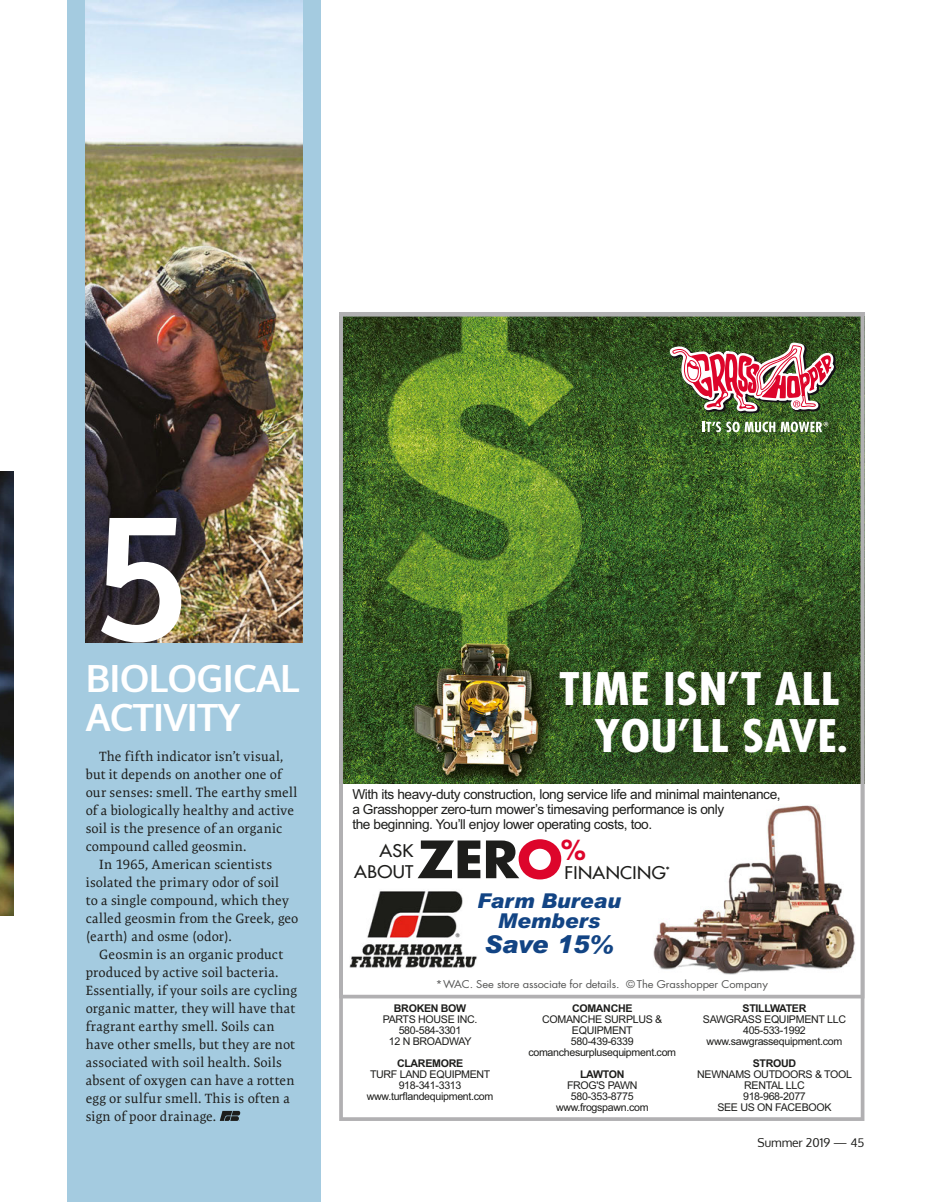
<style>
.page{position:relative;width:932px;height:1202px;background:#fff}
.page>*{position:absolute;margin:0;border:0;box-sizing:border-box;transform-origin:0 0}
.t1{font:700 172.5px "Oxygen";color:#fff}
.t2{font:700 49.95px "Futura";color:#1d1d1b;scale:1.06 1}
.t3{font:700 condensed 43.65px/46.5px "Futura";letter-spacing:.01em;color:#fff;text-align:right;scale:1.14 1}
.t4{font:700 37.5px/39px "Oxygen";letter-spacing:-.02em;color:#fff}
.t5{font:italic 900 24.6px "Arial";letter-spacing:-.015em;color:#124484}
.t6{font:italic 900 20.4px/20.4px "Arial";color:#124484;text-align:center}
.t7{font:16.95px "Futura";letter-spacing:.02em;color:#1d1d1b;scale:1.06 1}
.t8{font:13.65px/15.1px "Arial";letter-spacing:-.03em;color:#1d1d1b}
.t9{font:13.5px "Expo Serif Pro";letter-spacing:.015em;color:#1d1d1b}
.t10{font:12px "Oxygen";color:#1d1d1b}
.t11{font:10.65px/11.1px "Arial";letter-spacing:-.03em;color:#1d1d1b;text-align:center}
.t12{font:700 10.65px "Arial";letter-spacing:-.03em;color:#1d1d1b}
.t13{font:10.5px "Futura";letter-spacing:-.01em;color:#575756;scale:1.06 1}
.s1{font-size:38.85px}
.s2{font-size:35.4px}
.s3{color:#dd052b}
</style>
<div class="page">
<img style="left:0;top:471px;width:13px;height:444px">
<div style="left:68px;top:0;width:253px;height:1202px;background:#a4cbe0"></div>
<img style="left:86px;top:0;width:217px;height:642px">
<svg style="left:220px;top:1110px;width:20px;height:11px"></svg>
<img style="left:339px;top:313px;width:525px;height:807px">
<h1 class="t1" style="left:92px;top:470px;width:97px">5</h1>
<h3 class="t4" style="left:86px;top:660px;width:215px">BIOLOGICAL<br>ACTIVITY</h3>
<p class="t9" style="left:99px;top:748px;width:186px">The fifth indicator isn’t visual,</p>
<p class="t9" style="left:86px;top:766px;width:197px">but it depends on another one of</p>
<p class="t9" style="left:86px;top:784px;width:213px">our senses: smell. The earthy smell</p>
<p class="t9" style="left:86px;top:802px;width:210px">of a biologically healthy and active</p>
<p class="t9" style="left:86px;top:820px;width:198px">soil is the presence of an organic</p>
<p class="t9" style="left:86px;top:838px;width:162px">compound called geosmin.</p>
<p class="t9" style="left:99px;top:856px;width:174px">In 1965, American scientists</p>
<p class="t9" style="left:86px;top:874px;width:195px">isolated the primary odor of soil</p>
<p class="t9" style="left:86px;top:892px;width:205px">to a single compound, which they</p>
<p class="t9" style="left:86px;top:910px;width:214px">called geosmin from the Greek, geo</p>
<p class="t9" style="left:86px;top:928px;width:148px">(earth) and osme (odor).</p>
<p class="t9" style="left:99px;top:946px;width:185px">Geosmin is an organic product</p>
<p class="t9" style="left:86px;top:964px;width:194px">produced by active soil bacteria.</p>
<p class="t9" style="left:86px;top:982px;width:213px">Essentially, if your soils are cycling</p>
<p class="t9" style="left:86px;top:1000px;width:211px">organic matter, they will have that</p>
<p class="t9" style="left:86px;top:1018px;width:190px">fragrant earthy smell. Soils can</p>
<p class="t9" style="left:86px;top:1036px;width:211px">have other smells, but they are not</p>
<p class="t9" style="left:86px;top:1054px;width:198px">associated with soil health. Soils</p>
<p class="t9" style="left:86px;top:1072px;width:210px">absent of oxygen can have a rotten</p>
<p class="t9" style="left:86px;top:1090px;width:205px">egg or sulfur smell. This is often a</p>
<p class="t9" style="left:86px;top:1108px;width:132px">sign of poor drainage.</p>
<h3 class="t3" style="left:559px;top:665px;width:254px">TIME ISN<span class="s1">’</span>T ALL<br>YOU<span class="s1">’</span>LL SAVE<span class="s2">.</span></h3>
<p class="t8" style="left:352px;top:786px;width:430px">With its heavy-duty construction, long service life and minimal maintenance, a Grasshopper zero-turn mower’s timesaving performance is only<br>the beginning. You’ll enjoy lower operating costs, too.</p>
<p class="t7" style="left:379px;top:839px;width:34px">ASK</p>
<h2 class="t2" style="left:417px;top:824px;width:161px">ZER<span class="s3">O</span><sup>%</sup></h2>
<p class="t7" style="left:354px;top:861px;width:57px">ABOUT</p>
<p class="t7" style="left:564px;top:861px;width:101px">FINANCING<sup>*</sup></p>
<h3 class="t6" style="left:477px;top:889px;width:145px">Farm Bureau<br>Members</h3>
<h3 class="t5" style="left:484px;top:928px;width:131px">Save 15%</h3>
<p class="t13" style="left:435px;top:977px;width:315px">* WAC. See store associate for details. © The Grasshopper Company</p>
<p class="t12" style="left:394px;top:1000px;width:74px">BROKEN BOW</p>
<p class="t11" style="left:382px;top:1013px;width:96px">PARTS HOUSE INC.<br>580-584-3301<br>12 N BROADWAY</p>
<p class="t12" style="left:397px;top:1055px;width:68px">CLAREMORE</p>
<p class="t11" style="left:367px;top:1068px;width:128px">TURF LAND EQUIPMENT<br>918-341-3313 www.turflandequipment.com</p>
<p class="t12" style="left:572px;top:1000px;width:62px">COMANCHE</p>
<p class="t11" style="left:528px;top:1013px;width:149px">COMANCHE SURPLUS &amp;<br>EQUIPMENT<br>580-439-6339 comanchesurplusequipment.com</p>
<p class="t12" style="left:580px;top:1066px;width:46px">LAWTON</p>
<p class="t11" style="left:556px;top:1079px;width:94px">FROG'S PAWN<br>580-353-8775 www.frogspawn.com</p>
<p class="t12" style="left:742px;top:1000px;width:65px">STILLWATER</p>
<p class="t11" style="left:703px;top:1013px;width:145px">SAWGRASS EQUIPMENT LLC<br>405-533-1992 www.sawgrassequipment.com</p>
<p class="t12" style="left:752px;top:1055px;width:45px">STROUD</p>
<p class="t11" style="left:697px;top:1068px;width:156px">NEWNAMS OUTDOORS &amp; TOOL<br>RENTAL LLC<br>918-968-2077<br>SEE US ON FACEBOOK</p>
<p class="t10" style="left:757px;top:1134px;width:108px">Summer 2019 — 45</p>
</div>
